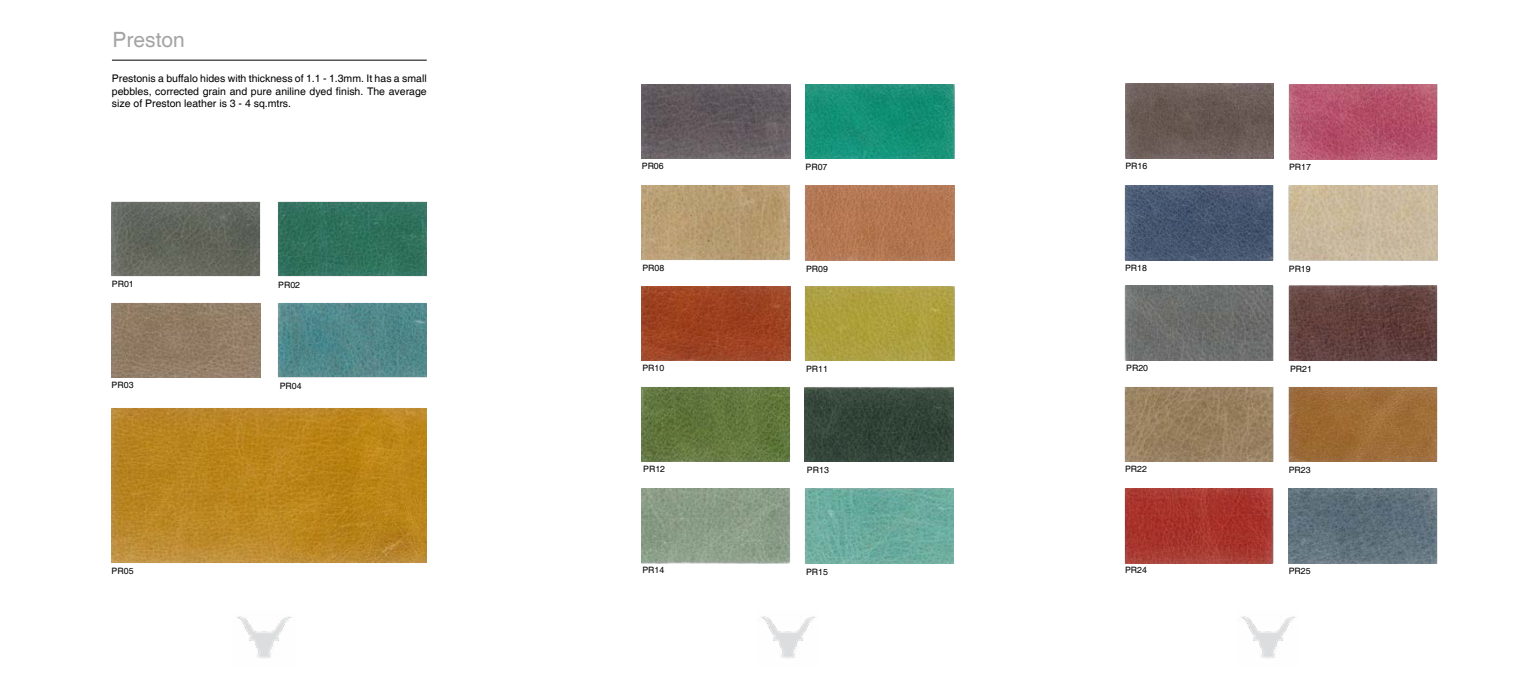
<style>
.page{position:relative;width:1518px;height:680px;background:#fff}
.page>*{position:absolute;margin:0;border:0;box-sizing:border-box;transform-origin:0 0}
.t1{font:21px "Helvetica";letter-spacing:-.005em;color:#a5a3a3}
.t2{font:10.5px/12.6px "Helvetica";color:#000;text-align:justify}
.t3{font:8.75px "Helvetica";color:#000}
</style>
<div class="page">
<hr style="left:112px;top:60px;width:315px;height:1px;background:#000">
<img style="left:237px;top:616px;width:55px;height:43px">
<img style="left:761px;top:616px;width:55px;height:43px">
<img style="left:1241px;top:616px;width:55px;height:43px">
<img style="left:112px;top:409px;width:314px;height:153px">
<img style="left:642px;top:84px;width:148px;height:75px">
<img style="left:112px;top:202px;width:148px;height:74px">
<img style="left:278px;top:202px;width:148px;height:74px">
<img style="left:112px;top:303px;width:148px;height:74px">
<img style="left:278px;top:303px;width:148px;height:74px">
<img style="left:1125px;top:84px;width:148px;height:74px">
<img style="left:1289px;top:85px;width:148px;height:74px">
<img style="left:1125px;top:186px;width:148px;height:74px">
<img style="left:1289px;top:186px;width:148px;height:74px">
<img style="left:1125px;top:286px;width:148px;height:74px">
<img style="left:1289px;top:286px;width:148px;height:74px">
<img style="left:1125px;top:387px;width:148px;height:75px">
<img style="left:1289px;top:387px;width:148px;height:75px">
<img style="left:1125px;top:489px;width:148px;height:74px">
<img style="left:1289px;top:489px;width:148px;height:74px">
<img style="left:806px;top:85px;width:148px;height:74px">
<img style="left:641px;top:186px;width:149px;height:74px">
<img style="left:806px;top:186px;width:148px;height:74px">
<img style="left:642px;top:286px;width:148px;height:74px">
<img style="left:806px;top:286px;width:148px;height:74px">
<img style="left:641px;top:387px;width:149px;height:74px">
<img style="left:805px;top:387px;width:148px;height:74px">
<img style="left:641px;top:489px;width:149px;height:74px">
<img style="left:805px;top:489px;width:149px;height:74px">
<h1 class="t1" style="left:113px;top:28px;width:74px">Preston</h1>
<p class="t2" style="left:112px;top:72px;width:316px">Prestonis a buffalo hides with thickness of 1.1 - 1.3mm. It has a small pebbles, corrected grain and pure aniline dyed finish. The average size of Preston leather is 3 - 4 sq.mtrs.</p>
<p class="t3" style="left:112px;top:278px;width:23px">PR01</p>
<p class="t3" style="left:278px;top:279px;width:23px">PR02</p>
<p class="t3" style="left:112px;top:379px;width:23px">PR03</p>
<p class="t3" style="left:280px;top:380px;width:23px">PR04</p>
<p class="t3" style="left:112px;top:565px;width:23px">PR05</p>
<p class="t3" style="left:642px;top:161px;width:23px">PR06</p>
<p class="t3" style="left:806px;top:162px;width:23px">PR07</p>
<p class="t3" style="left:642px;top:262px;width:23px">PR08</p>
<p class="t3" style="left:806px;top:263px;width:23px">PR09</p>
<p class="t3" style="left:642px;top:363px;width:23px">PR10</p>
<p class="t3" style="left:806px;top:364px;width:23px">PR11</p>
<p class="t3" style="left:643px;top:463px;width:23px">PR12</p>
<p class="t3" style="left:807px;top:464px;width:23px">PR13</p>
<p class="t3" style="left:642px;top:565px;width:23px">PR14</p>
<p class="t3" style="left:806px;top:566px;width:23px">PR15</p>
<p class="t3" style="left:1125px;top:161px;width:23px">PR16</p>
<p class="t3" style="left:1289px;top:162px;width:23px">PR17</p>
<p class="t3" style="left:1125px;top:262px;width:23px">PR18</p>
<p class="t3" style="left:1289px;top:263px;width:23px">PR19</p>
<p class="t3" style="left:1126px;top:363px;width:23px">PR20</p>
<p class="t3" style="left:1290px;top:364px;width:23px">PR21</p>
<p class="t3" style="left:1125px;top:463px;width:23px">PR22</p>
<p class="t3" style="left:1289px;top:464px;width:23px">PR23</p>
<p class="t3" style="left:1125px;top:565px;width:23px">PR24</p>
<p class="t3" style="left:1289px;top:566px;width:23px">PR25</p>
</div>
